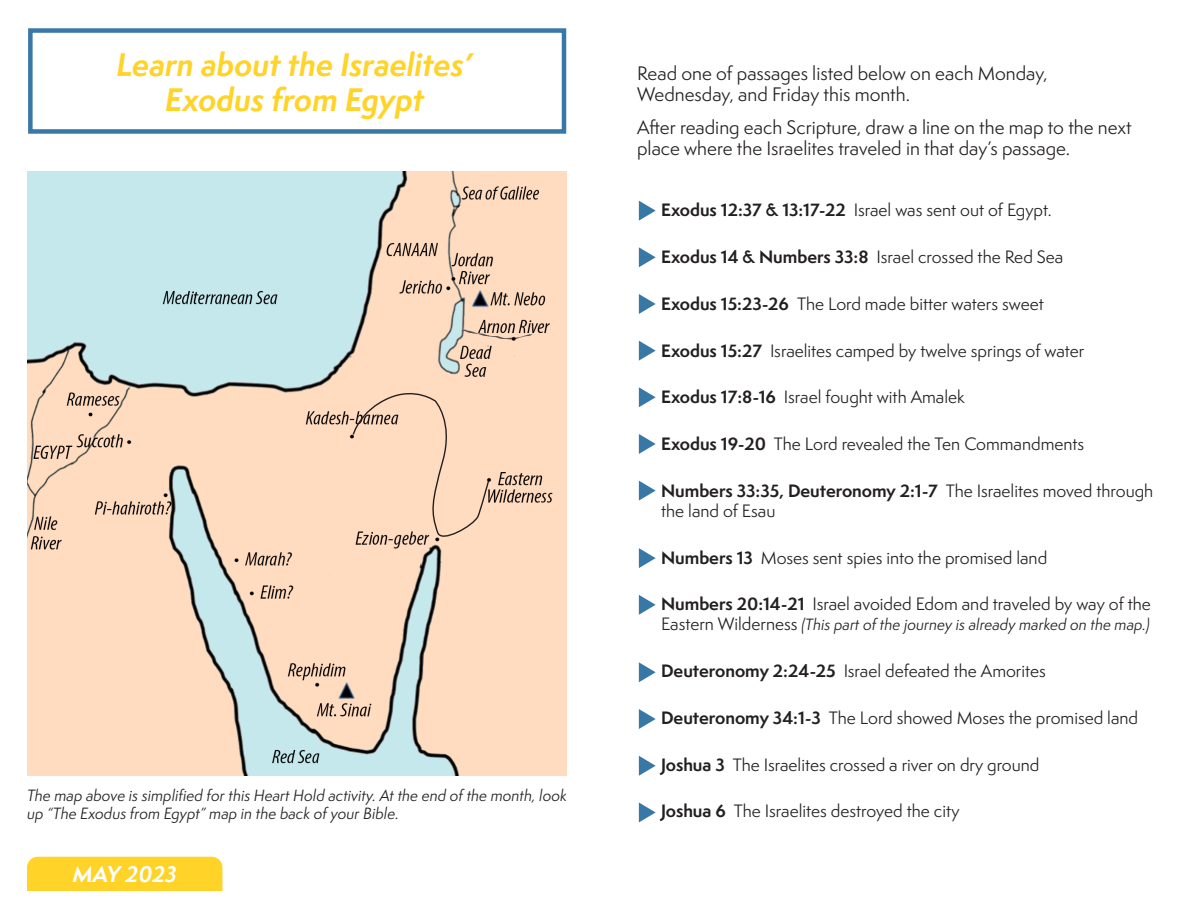
<style>
.page{position:relative;width:1188px;height:918px;background:#fff}
.page>*{position:absolute;margin:0;border:0;box-sizing:border-box;transform-origin:0 0}
.t1{font:italic 700 30px "Semplicita Pro";color:#ffd328}
.t2{font:italic 700 21px "Semplicita Pro";color:#fff}
.t3{font:18px/21.6px "Semplicita Pro";color:#231f20}
.t4{font:16.5px/19.8px "Semplicita Pro";color:#231f20}
.t5{font:italic 15px/18px "Semplicita Pro";color:#231f20}
.s1{font-weight:700}
.s2{font-style:normal;font-size:16.5px}
</style>
<div class="page">
<div style="left:27px;top:857px;width:195px;height:34px;background:#ffd328"></div>
<div style="left:28px;top:28px;width:538px;height:106px;border:4px solid #3878a6"></div>
<svg style="left:639px;top:201px;width:17px;height:20px"></svg>
<svg style="left:639px;top:387px;width:17px;height:20px"></svg>
<svg style="left:639px;top:595px;width:17px;height:20px"></svg>
<svg style="left:639px;top:294px;width:17px;height:20px"></svg>
<svg style="left:639px;top:481px;width:17px;height:20px"></svg>
<svg style="left:639px;top:709px;width:17px;height:20px"></svg>
<svg style="left:639px;top:756px;width:17px;height:20px"></svg>
<svg style="left:639px;top:247px;width:17px;height:20px"></svg>
<svg style="left:639px;top:434px;width:17px;height:20px"></svg>
<svg style="left:639px;top:662px;width:17px;height:20px"></svg>
<svg style="left:639px;top:341px;width:17px;height:20px"></svg>
<svg style="left:639px;top:548px;width:17px;height:20px"></svg>
<svg style="left:639px;top:802px;width:17px;height:20px"></svg>
<img style="left:27px;top:171px;width:540px;height:604px">
<svg style="left:352px;top:385px;width:138px;height:159px;background:#f4d2b8"></svg>
<p class="t1" style="left:116px;top:43px;width:358px">Learn about the Israelites’</p>
<p class="t1" style="left:165px;top:77px;width:260px">Exodus from Egypt</p>
<p class="t5" style="left:27px;top:786px;width:541px">The map above is simplified for this Heart Hold activity. At the end of the month, look up “The Exodus from Egypt” map in the back of your Bible.</p>
<p class="t2" style="left:73px;top:858px;width:106px">MAY 2023</p>
<p class="t3" style="left:637px;top:62px;width:412px">Read one of passages listed below on each Monday,<br>Wednesday, and Friday this month.</p>
<p class="t3" style="left:637px;top:116px;width:496px">After reading each Scripture, draw a line on the map to the next place where the Israelites traveled in that day’s passage.</p>
<p class="t4" style="left:661px;top:200px;width:392px"><span class="s1">Exodus 12:37 &amp; 13:17-22</span> Israel was sent out of Egypt.</p>
<p class="t4" style="left:661px;top:247px;width:404px"><span class="s1">Exodus 14 &amp; Numbers 33:8</span> Israel crossed the Red Sea</p>
<p class="t4" style="left:661px;top:293px;width:384px"><span class="s1">Exodus 15:23-26</span> The Lord made bitter waters sweet</p>
<p class="t4" style="left:661px;top:340px;width:425px"><span class="s1">Exodus 15:27</span> Israelites camped by twelve springs of water</p>
<p class="t4" style="left:661px;top:387px;width:305px"><span class="s1">Exodus 17:8-16</span> Israel fought with Amalek</p>
<p class="t4" style="left:661px;top:434px;width:425px"><span class="s1">Exodus 19-20</span> The Lord revealed the Ten Commandments</p>
<p class="t4" style="left:661px;top:481px;width:494px"><span class="s1">Numbers 33:35, Deuteronomy 2:1-7</span> The Israelites moved through the land of Esau</p>
<p class="t4" style="left:661px;top:547px;width:388px"><span class="s1">Numbers 13</span> Moses sent spies into the promised land</p>
<p class="t4" style="left:661px;top:594px;width:491px"><span class="s1">Numbers 20:14-21</span> Israel avoided Edom and traveled by way of the</p>
<p class="t5" style="left:661px;top:615px;width:490px"><span class="s2">Eastern Wilderness</span> (This part of the journey is already marked on the map.)</p>
<p class="t4" style="left:661px;top:661px;width:386px"><span class="s1">Deuteronomy 2:24-25</span> Israel defeated the Amorites</p>
<p class="t4" style="left:661px;top:707px;width:479px"><span class="s1">Deuteronomy 34:1-3</span> The Lord showed Moses the promised land</p>
<p class="t4" style="left:661px;top:754px;width:380px"><span class="s1">Joshua 3</span> The Israelites crossed a river on dry ground</p>
<p class="t4" style="left:661px;top:801px;width:300px"><span class="s1">Joshua 6</span> The Israelites destroyed the city</p>
</div>
